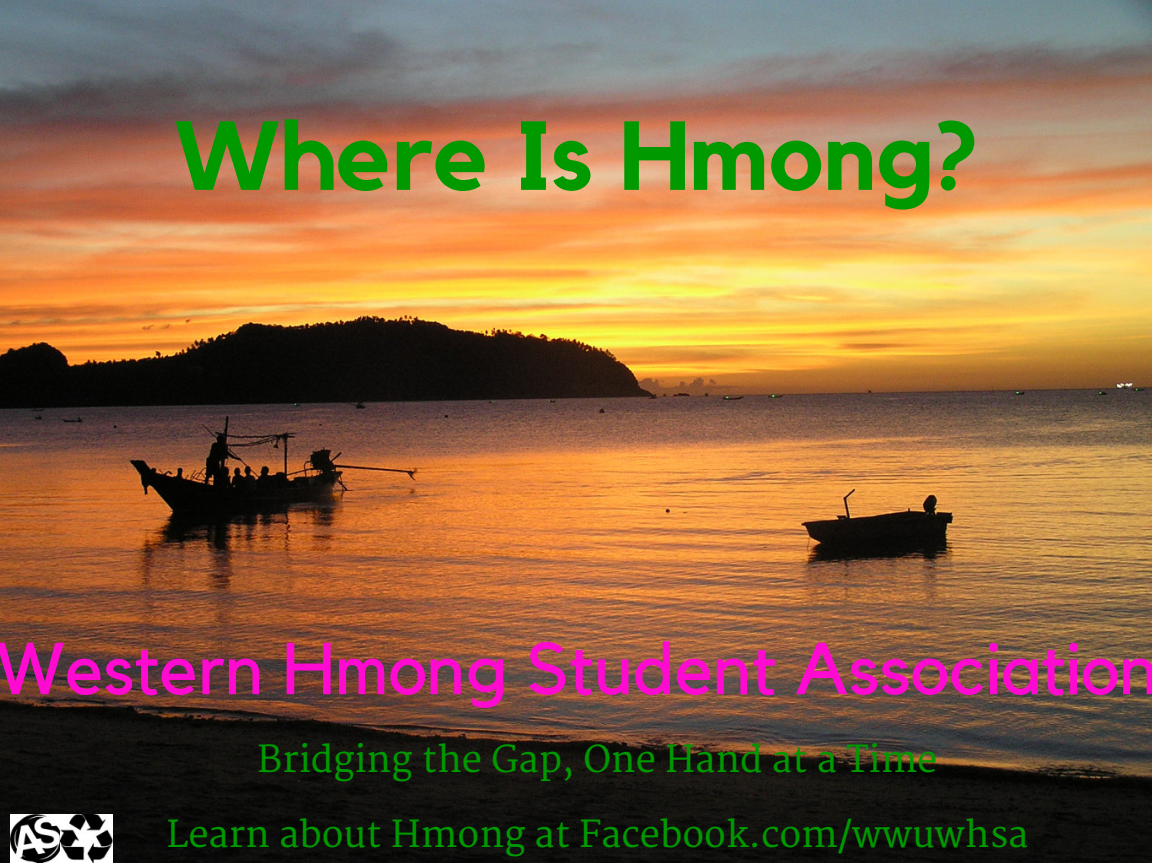
<style>
.page{position:relative;width:1152px;height:863px;background:#fff}
.page>*{position:absolute;margin:0;border:0;box-sizing:border-box;transform-origin:0 0}
.t1{font:700 96.6px "Kollektif";color:#090}
.t2{font:72.45px "Kollektif";color:#ff0ad1}
.t3{font:36.3px/74.2px "Merriweather";color:#090;text-align:center}
</style>
<div class="page">
<img style="left:0;top:0;width:1152px;height:862px">
<img style="left:10px;top:814px;width:102px;height:48px">
<h1 class="t1" style="left:174px;top:112px;width:806px">Where Is Hmong?</h1>
<h2 class="t2" style="left:-4px;top:635px;width:1164px">Western Hmong Student Association</h2>
<p class="t3" style="left:166px;top:723px;width:864px">Bridging the Gap, One Hand at a Time<br>Learn about Hmong at Facebook.com/wwuwhsa</p>
</div>
